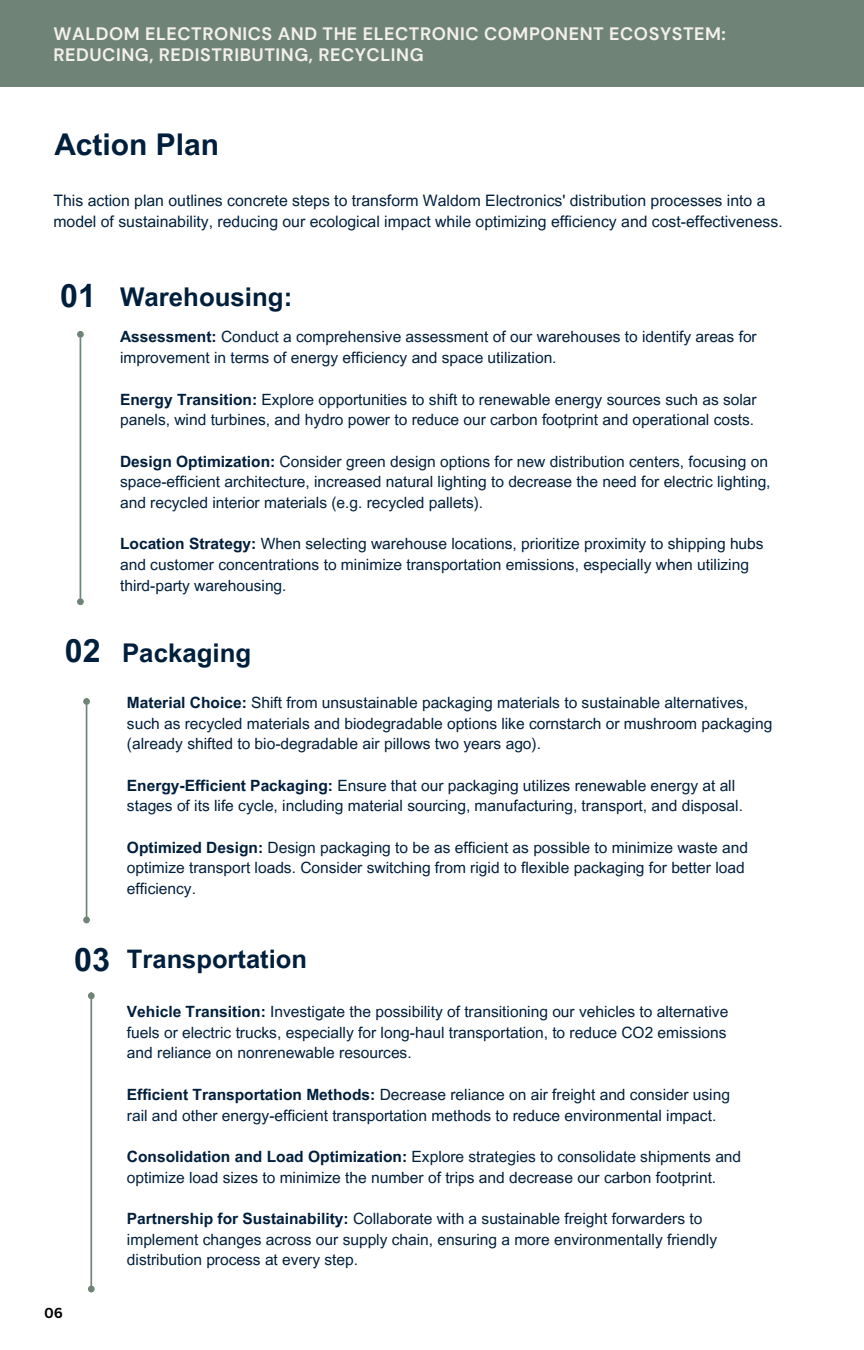
<style>
.page{position:relative;width:864px;height:1350px;background:#fff}
.page>*{position:absolute;margin:0;border:0;box-sizing:border-box;transform-origin:0 0}
.t1{font:700 32.4px "Arial MT Pro";color:#001f3d}
.t2{font:700 32.18px "Arial MT Pro";color:#001f3d}
.t3{font:700 29.93px "Arial MT Pro";color:#001f3d}
.t4{font:700 25.88px "Arial MT Pro";color:#001f3d}
.t5{font:700 25.43px "Arial MT Pro";color:#001f3d}
.t6{font:700 18px/20.9px "DM Sans";letter-spacing:.03em;color:#f4f0eb}
.t7{font:15.75px/21.2px "Arial MT Pro";color:#001f3d}
.t8{font:15.53px/20.7px "Arial MT Pro";color:#001f3d}
.t9{font:700 14.17px "Canva Sans";color:#000}
.s1{font-weight:700}
</style>
<div class="page">
<div style="left:0;top:0;width:864px;height:86px;background:#6f8377"></div>
<hr style="left:80px;top:337px;width:1px;height:262px;background:#6f8377">
<div style="left:77px;top:331px;width:7px;height:7px;border:2px solid #6f8377;border-radius:50%"></div>
<div style="left:77px;top:598px;width:7px;height:7px;border:2px solid #6f8377;border-radius:50%"></div>
<hr style="left:86px;top:704px;width:1px;height:213px;background:#6f8377">
<div style="left:83px;top:698px;width:7px;height:7px;border:2px solid #6f8377;border-radius:50%"></div>
<div style="left:83px;top:917px;width:7px;height:6px;border:2px solid #6f8377;border-radius:50%"></div>
<hr style="left:90px;top:999px;width:2px;height:287px;background:#6f8377">
<div style="left:88px;top:992px;width:7px;height:7px;border:2px solid #6f8377;border-radius:50%"></div>
<div style="left:88px;top:1286px;width:7px;height:6px;border:2px solid #6f8377;border-radius:50%"></div>
<h3 class="t6" style="left:53px;top:23px;width:674px">WALDOM ELECTRONICS AND THE ELECTRONIC COMPONENT ECOSYSTEM:<br>REDUCING, REDISTRIBUTING, RECYCLING</h3>
<p class="t3" style="left:54px;top:133px;width:166px">Action Plan</p>
<p class="t7" style="left:53px;top:192px;width:731px">This action plan outlines concrete steps to transform Waldom Electronics' distribution processes into a model of sustainability, reducing our ecological impact while optimizing efficiency and cost-effectiveness.</p>
<p class="t2" style="left:60px;top:284px;width:37px">01</p>
<p class="t4" style="left:120px;top:287px;width:174px">Warehousing:</p>
<h2 class="t8" style="left:120px;top:329px;width:638px"><span class="s1">Assessment:</span> Conduct a comprehensive assessment of our warehouses to identify areas for improvement in terms of energy efficiency and space utilization.</h2>
<p class="t8" style="left:120px;top:391px;width:638px"><span class="s1">Energy Transition:</span> Explore opportunities to shift to renewable energy sources such as solar panels, wind turbines, and hydro power to reduce our carbon footprint and operational costs.</p>
<p class="t8" style="left:120px;top:453px;width:652px"><span class="s1">Design Optimization:</span> Consider green design options for new distribution centers, focusing on space-efficient architecture, increased natural lighting to decrease the need for electric lighting, and recycled interior materials (e.g. recycled pallets).</p>
<p class="t8" style="left:120px;top:536px;width:645px"><span class="s1">Location Strategy:</span> When selecting warehouse locations, prioritize proximity to shipping hubs and customer concentrations to minimize transportation emissions, especially when utilizing third-party warehousing.</p>
<h1 class="t2" style="left:65px;top:639px;width:37px">02</h1>
<p class="t4" style="left:122px;top:643px;width:131px">Packaging</p>
<p class="t8" style="left:127px;top:694px;width:647px"><span class="s1">Material Choice:</span> Shift from unsustainable packaging materials to sustainable alternatives, such as recycled materials and biodegradable options like cornstarch or mushroom packaging (already shifted to bio-degradable air pillows two years ago).</p>
<h2 class="t8" style="left:127px;top:777px;width:618px"><span class="s1">Energy-Efficient Packaging:</span> Ensure that our packaging utilizes renewable energy at all stages of its life cycle, including material sourcing, manufacturing, transport, and disposal.</h2>
<p class="t8" style="left:127px;top:839px;width:623px"><span class="s1">Optimized Design:</span> Design packaging to be as efficient as possible to minimize waste and optimize transport loads. Consider switching from rigid to flexible packaging for better load efficiency.</p>
<p class="t1" style="left:74px;top:947px;width:37px">03</p>
<p class="t9" style="left:44px;top:1303px;width:20px">06</p>
<p class="t5" style="left:127px;top:949px;width:182px">Transportation</p>
<p class="t8" style="left:127px;top:1003px;width:603px;text-align:justify"><span class="s1">Vehicle Transition:</span> Investigate the possibility of transitioning our vehicles to alternative fuels or electric trucks, especially for long-haul transportation, to reduce CO2 emissions and reliance on nonrenewable resources.</p>
<h2 class="t8" style="left:127px;top:1086px;width:605px"><span class="s1">Efficient Transportation Methods:</span> Decrease reliance on air freight and consider using rail and other energy-efficient transportation methods to reduce environmental impact.</h2>
<p class="t8" style="left:127px;top:1148px;width:616px"><span class="s1">Consolidation and Load Optimization:</span> Explore strategies to consolidate shipments and optimize load sizes to minimize the number of trips and decrease our carbon footprint.</p>
<p class="t8" style="left:127px;top:1210px;width:592px"><span class="s1">Partnership for Sustainability:</span> Collaborate with a sustainable freight forwarders to implement changes across our supply chain, ensuring a more environmentally friendly distribution process at every step.</p>
</div>
